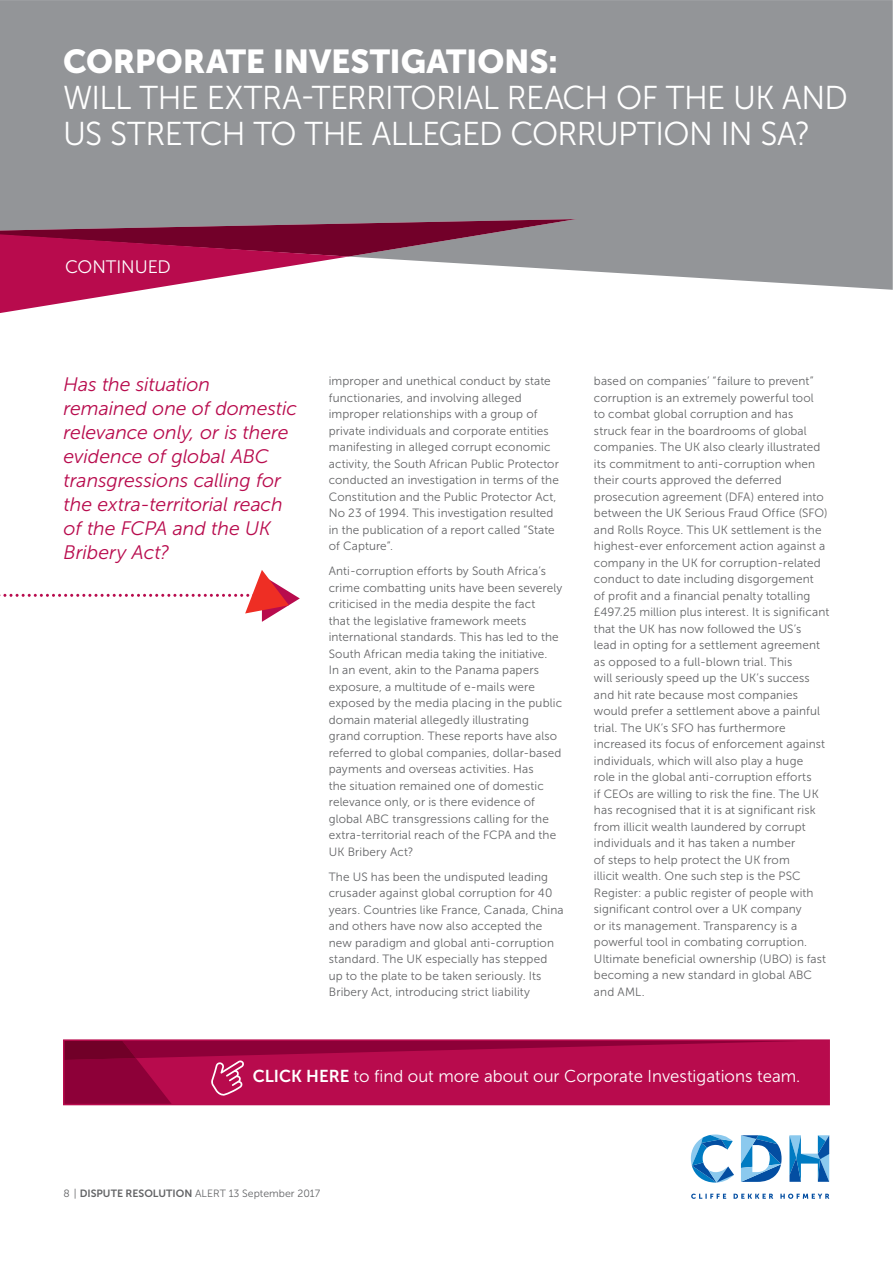
<style>
.page{position:relative;width:893px;height:1263px;background:#fff}
.page>*{position:absolute;margin:0;border:0;box-sizing:border-box;transform-origin:0 0}
.t1{font:33px/36px "Museo Sans 300";letter-spacing:-.02em;color:#fff;scale:.96 1}
.t2{font:33px "Museo Sans 900";letter-spacing:-.005em;color:#fff}
.t3{font:italic 19.5px/24px "Museo Sans 300";letter-spacing:-.005em;color:#b80b4d}
.t4{font:18px "Museo Sans 300";letter-spacing:-.005em;color:#fff}
.t5{font:17.1px "Museo Sans 300";color:#fff}
.t6{font:12px/16.5px "Museo Sans 300";letter-spacing:.01em;color:#636466}
.t7{font:10.5px "Museo Sans 300";color:#636466}
.s1{font-family:"Museo Sans 700"}
</style>
<div class="page">
<div style="left:0;top:0;width:892px;height:290px;background:#939598"></div>
<svg style="left:0;top:217px;width:576px;height:96px"></svg>
<svg style="left:0;top:570px;width:300px;height:52px"></svg>
<svg style="left:691px;top:1194px;width:138px;height:5px"></svg>
<svg style="left:789px;top:1135px;width:40px;height:47px"></svg>
<svg style="left:691px;top:1135px;width:43px;height:48px"></svg>
<svg style="left:741px;top:1135px;width:40px;height:47px"></svg>
<svg style="left:64px;top:1040px;width:765px;height:65px;background:#ae0948"></svg>
<h1 class="t2" style="left:63px;top:49px;width:496px">CORPORATE INVESTIGATIONS:</h1>
<h1 class="t1" style="left:63px;top:83px;width:819px">WILL THE EXTRA-TERRITORIAL REACH OF THE UK AND<br>US STRETCH TO THE ALLEGED CORRUPTION IN SA?</h1>
<h3 class="t4" style="left:65px;top:260px;width:107px">CONTINUED</h3>
<h2 class="t3" style="left:64px;top:374px;width:235px">Has the situation remained one of domestic relevance only, or is there evidence of global ABC transgressions calling for the extra-territorial reach of the FCPA and the UK<br>Bribery Act?</h2>
<p class="t6" style="left:329px;top:374px;width:231px">improper and unethical conduct by state functionaries, and involving alleged improper relationships with a group of private individuals and corporate entities manifesting in alleged corrupt economic activity, the South African Public Protector conducted an investigation in terms of the Constitution and the Public Protector Act, No 23 of 1994. This investigation resulted in the publication of a report called “State of Capture”.</p>
<p class="t6" style="left:329px;top:564px;width:235px">Anti-corruption efforts by South Africa’s crime combatting units have been severely criticised in the media despite the fact<br>that the legislative framework meets international standards. This has led to the South African media taking the initiative.<br>In an event, akin to the Panama papers exposure, a multitude of e-mails were exposed by the media placing in the public domain material allegedly illustrating grand corruption. These reports have also referred to global companies, dollar-based payments and overseas activities. Has<br>the situation remained one of domestic relevance only, or is there evidence of global ABC transgressions calling for the extra-territorial reach of the FCPA and the UK Bribery Act?</p>
<p class="t6" style="left:329px;top:870px;width:236px">The US has been the undisputed leading crusader against global corruption for 40 years. Countries like France, Canada, China and others have now also accepted the new paradigm and global anti-corruption standard. The UK especially has stepped up to the plate to be taken seriously. Its Bribery Act, introducing strict liability</p>
<p class="t6" style="left:594px;top:374px;width:237px">based on companies’ “failure to prevent” corruption is an extremely powerful tool<br>to combat global corruption and has struck fear in the boardrooms of global companies. The UK also clearly illustrated its commitment to anti-corruption when their courts approved the deferred prosecution agreement (DFA) entered into between the UK Serious Fraud Office (SFO) and Rolls Royce. This UK settlement is the highest-ever enforcement action against a company in the UK for corruption-related conduct to date including disgorgement<br>of profit and a financial penalty totalling £497.25 million plus interest. It is significant that the UK has now followed the US’s<br>lead in opting for a settlement agreement as opposed to a full-blown trial. This<br>will seriously speed up the UK’s success and hit rate because most companies would prefer a settlement above a painful trial. The UK’s SFO has furthermore increased its focus of enforcement against individuals, which will also play a huge<br>role in the global anti-corruption efforts<br>if CEOs are willing to risk the fine. The UK has recognised that it is at significant risk from illicit wealth laundered by corrupt individuals and it has taken a number<br>of steps to help protect the UK from<br>illicit wealth. One such step is the PSC Register: a public register of people with significant control over a UK company<br>or its management. Transparency is a powerful tool in combating corruption.<br>Ultimate beneficial ownership (UBO) is fast becoming a new standard in global ABC and AML.</p>
<h3 class="t5" style="left:253px;top:1070px;width:549px"><span class="s1">CLICK HERE</span> to find out more about our Corporate Investigations team.</h3>
<p class="t7" style="left:64px;top:1189px;width:258px">8 | <span class="s1">DISPUTE RESOLUTION</span> ALERT 13 September 2017</p>
</div>
